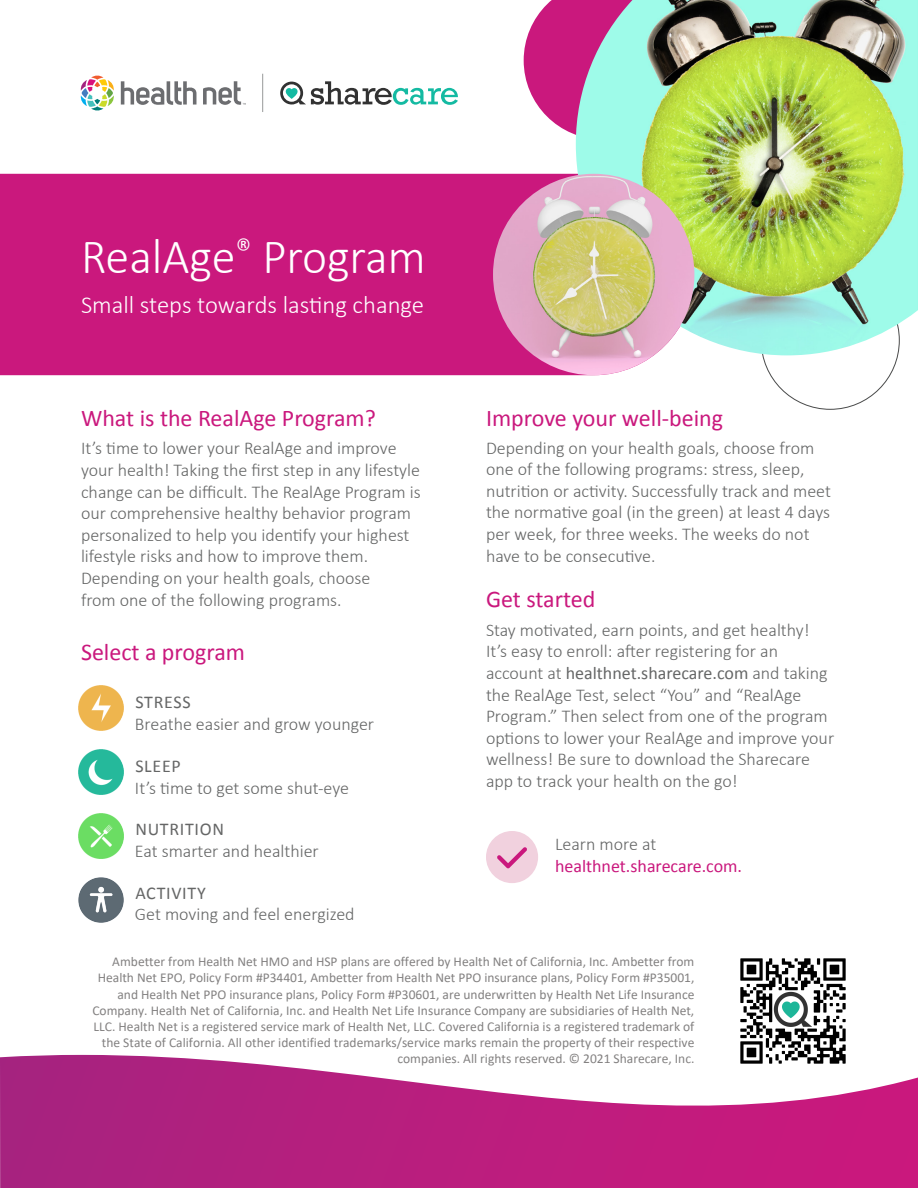
<style>
.page{position:relative;width:918px;height:1188px;background:#fff}
.page>*{position:absolute;margin:0;border:0;box-sizing:border-box;transform-origin:0 0}
.t1{font:300 49.5px "Calibri";color:#fff}
.t2{font:300 24.75px "Calibri";color:#fff}
.t3{font:24px "Calibri";color:#ca187d}
.t4{font:300 18px/21.6px "Calibri";color:#656666}
.t5{font:18px/21.6px "Calibri";color:#ca187d}
.t6{font:18px "Calibri";letter-spacing:.04em;color:#656666}
.t7{font:13.5px/16.2px "Calibri";color:#838181;text-align:right}
.s1{font-weight:400}
.s2{font-weight:300;color:#656666}
</style>
<div class="page">
<div style="left:0;top:174px;width:654px;height:201px;background:#ca187d"></div>
<svg style="left:524px;top:0;width:52px;height:140px"></svg>
<svg style="left:121px;top:81px;width:75px;height:24px"></svg>
<svg style="left:80px;top:75px;width:34px;height:36px"></svg>
<svg style="left:203px;top:81px;width:43px;height:24px"></svg>
<svg style="left:280px;top:81px;width:178px;height:24px"></svg>
<img style="left:576px;top:0;width:342px;height:355px">
<img style="left:493px;top:174px;width:201px;height:201px;border-radius:101px">
<img style="left:78px;top:685px;width:46px;height:46px">
<img style="left:78px;top:749px;width:46px;height:46px">
<img style="left:78px;top:813px;width:46px;height:46px">
<img style="left:78px;top:878px;width:45px;height:45px">
<div style="left:486px;top:831px;width:52px;height:52px;background:#f1d1de;border-radius:50%"></div>
<svg style="left:497px;top:847px;width:30px;height:21px"></svg>
<svg style="left:0;top:1055px;width:918px;height:133px"></svg>
<hr style="left:262px;top:74px;width:1px;height:38px;background:#989999">
<img style="left:730px;top:958px;width:125px;height:115px">
<h1 class="t1" style="left:81px;top:226px;width:346px">RealAge<sup>®</sup> Program</h1>
<h1 class="t2" style="left:81px;top:289px;width:345px">Small steps towards lasting change</h1>
<h2 class="t3" style="left:81px;top:401px;width:296px">What is the RealAge Program?</h2>
<p class="t4" style="left:81px;top:437px;width:341px">It’s time to lower your RealAge and improve your health! Taking the first step in any lifestyle change can be difficult. The RealAge Program is our comprehensive healthy behavior program personalized to help you identify your highest lifestyle risks and how to improve them.<br>Depending on your health goals, choose<br>from one of the following programs.</p>
<h2 class="t3" style="left:81px;top:635px;width:166px">Select a program</h2>
<h3 class="t6" style="left:135px;top:690px;width:57px">STRESS</h3>
<p class="t4" style="left:135px;top:713px;width:241px">Breathe easier and grow younger</p>
<h3 class="t6" style="left:135px;top:753px;width:47px">SLEEP</h3>
<p class="t4" style="left:135px;top:777px;width:215px">It’s time to get some shut-eye</p>
<h3 class="t6" style="left:135px;top:817px;width:90px">NUTRITION</h3>
<p class="t4" style="left:135px;top:840px;width:185px">Eat smarter and healthier</p>
<h3 class="t6" style="left:135px;top:880px;width:72px">ACTIVITY</h3>
<p class="t4" style="left:135px;top:903px;width:221px">Get moving and feel energized</p>
<h2 class="t3" style="left:486px;top:401px;width:239px">Improve your well-being</h2>
<p class="t4" style="left:486px;top:437px;width:346px">Depending on your health goals, choose from one of the following programs: stress, sleep, nutrition or activity. Successfully track and meet the normative goal (in the green) at least 4 days per week, for three weeks. The weeks do not have to be consecutive.</p>
<h2 class="t3" style="left:486px;top:583px;width:111px">Get started</h2>
<p class="t4" style="left:486px;top:619px;width:350px">Stay motivated, earn points, and get healthy!<br>It’s easy to enroll: after registering for an account at <span class="s1">healthnet.sharecare.com</span> and taking the RealAge Test, select “You” and “RealAge Program.” Then select from one of the program options to lower your RealAge and improve your wellness! Be sure to download the Sharecare app to track your health on the go!</p>
<p class="t5" style="left:555px;top:833px;width:189px"><span class="s2">Learn more at </span>healthnet.sharecare.com.</p>
<p class="t7" style="left:92px;top:953px;width:604px">Ambetter from Health Net HMO and HSP plans are offered by Health Net of California, Inc. Ambetter from Health Net EPO, Policy Form #P34401, Ambetter from Health Net PPO insurance plans, Policy Form #P35001, and Health Net PPO insurance plans, Policy Form #P30601, are underwritten by Health Net Life Insurance Company. Health Net of California, Inc. and Health Net Life Insurance Company are subsidiaries of Health Net, LLC. Health Net is a registered service mark of Health Net, LLC. Covered California is a registered trademark of the State of California. All other identified trademarks/service marks remain the property of their respective companies. All rights reserved. © 2021 Sharecare, Inc.</p>
</div>
